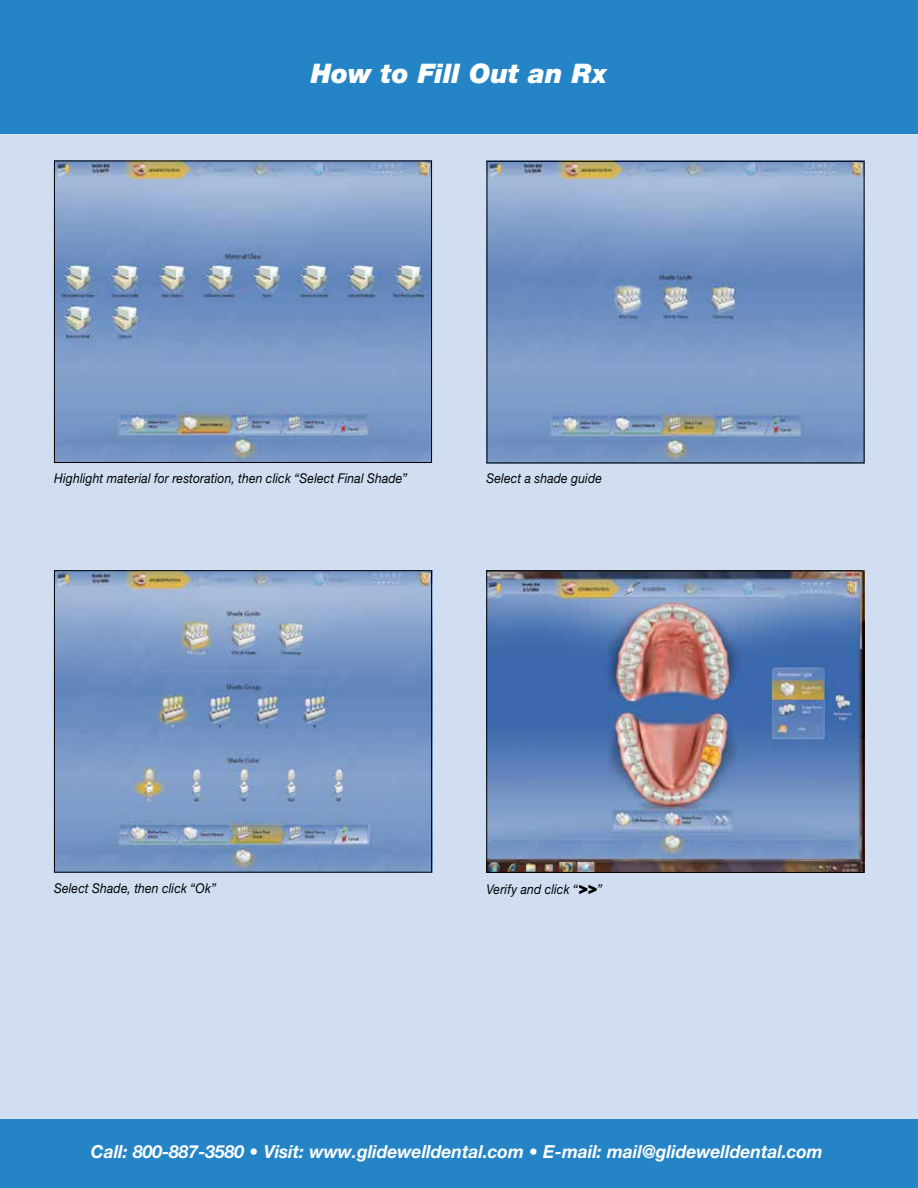
<style>
.page{position:relative;width:918px;height:1188px;background:#d1ddf1}
.page>*{position:absolute;margin:0;border:0;box-sizing:border-box;transform-origin:0 0}
.t1{font:italic 900 27px "Helvetica Neue LT Std";color:#fff}
.t2{font:italic 700 18px "Helvetica Neue LT Std";color:#fff}
.t3{font:italic 13.5px "Helvetica Neue LT Std";letter-spacing:.015em;color:#000;scale:.9 1}
.s1{font-weight:900;font-style:normal;font-size:18px}
</style>
<div class="page">
<div style="left:0;top:0;width:918px;height:134px;background:#2484c6"></div>
<div style="left:0;top:1120px;width:918px;height:68px;background:#2484c6"></div>
<img style="left:56px;top:163px;width:374px;height:298px">
<div style="left:54px;top:161px;width:378px;height:302px;border:1px solid #000"></div>
<img style="left:489px;top:163px;width:374px;height:298px">
<img style="left:56px;top:572px;width:374px;height:299px">
<div style="left:54px;top:570px;width:378px;height:303px;border:1px solid #000"></div>
<img style="left:488px;top:573px;width:374px;height:298px">
<div style="left:486px;top:571px;width:378px;height:302px;border:1px solid #000"></div>
<h1 class="t1" style="left:311px;top:57px;width:298px">How to Fill Out an Rx</h1>
<p class="t3" style="left:54px;top:470px;width:394px">Highlight material for restoration, then click “Select Final Shade”</p>
<p class="t3" style="left:487px;top:470px;width:130px">Select a shade guide</p>
<p class="t3" style="left:54px;top:880px;width:182px">Select Shade, then click “Ok”</p>
<p class="t3" style="left:487px;top:881px;width:130px">Verify and click “<span class="s1">&gt;&gt;</span>”</p>
<h2 class="t2" style="left:91px;top:1140px;width:733px">Call: 800-887-3580 • Visit: www.glidewelldental.com • E-mail: mail@glidewelldental.com</h2>
</div>
